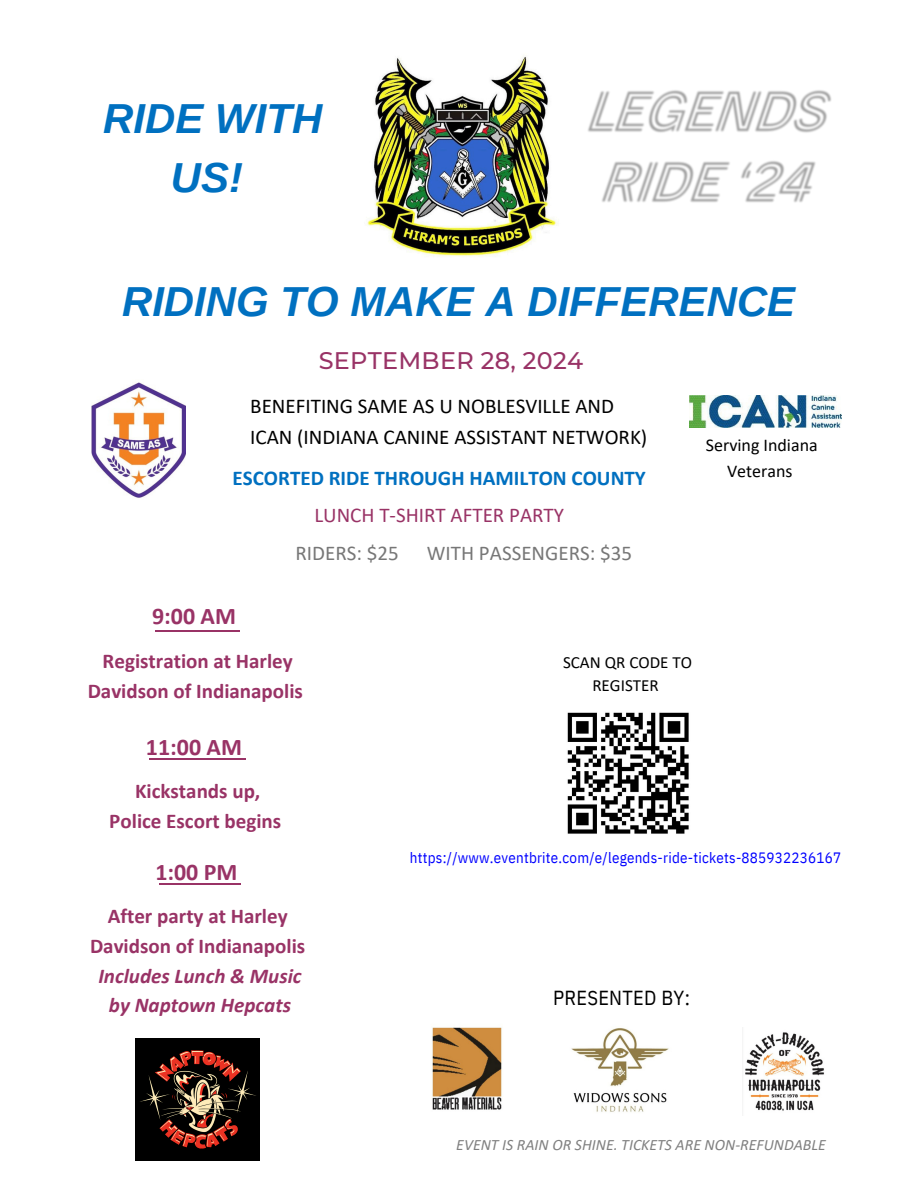
<style>
.page{position:relative;width:918px;height:1188px;background:#fff}
.page>*{position:absolute;margin:0;border:0;box-sizing:border-box;transform-origin:0 0}
.t1{font:italic 700 42px/59.7px "Arimo";color:#0070c0;text-align:center}
.t2{font:700 24px "Calibri";color:#936}
.t3{font:500 24px "Montserrat";letter-spacing:.01em;color:#936}
.t4{font:italic 700 21.15px/29.2px "Calibri";color:#936;text-align:center}
.t5{font:700 21px/30.3px "Calibri";color:#936;text-align:center}
.t6{font:21px/30.3px "Calibri";color:#000}
.t7{font:700 21px/37.2px "Calibri";color:#0070c0;text-align:center}
.t8{font:21px "Calibri";color:#777}
.t9{font:20.25px "IBM Plex Sans Cond";letter-spacing:.015em;color:#000}
.t10{font:18px/25.8px "Calibri";color:#000;text-align:center}
.t11{font:17.1px/23.1px "Calibri";color:#000;text-align:center}
.t12{font:italic 15.75px "Calibri";color:#808080}
.t13{font:15px "IBM Plex Sans Cond";letter-spacing:.015em;color:#00f}
.s1{font-weight:400;color:#936}
</style>
<div class="page">
<img style="left:92px;top:382px;width:93px;height:116px">
<img style="left:367px;top:56px;width:191px;height:201px">
<img style="left:549px;top:60px;width:238px;height:119px">
<img style="left:787px;top:90px;width:45px;height:40px">
<img style="left:563px;top:130px;width:132px;height:73px">
<img style="left:695px;top:130px;width:122px;height:73px">
<img style="left:135px;top:1038px;width:125px;height:123px">
<img style="left:571px;top:1028px;width:98px;height:84px">
<img style="left:432px;top:1027px;width:70px;height:83px">
<img style="left:742px;top:1032px;width:82px;height:79px">
<img style="left:690px;top:395px;width:152px;height:33px">
<hr style="left:156px;top:631px;width:84px;height:1px;background:#936">
<hr style="left:150px;top:759px;width:96px;height:1px;background:#936">
<hr style="left:159px;top:884px;width:82px;height:1px;background:#936">
<img style="left:567px;top:712px;width:122px;height:122px">
<p class="t1" style="left:103px;top:88px;width:221px">RIDE WITH<br>US!</p>
<p class="t1" style="left:122px;top:272px;width:675px">RIDING TO MAKE A DIFFERENCE</p>
<h5 class="t3" style="left:319px;top:345px;width:266px">SEPTEMBER 28, 2024</h5>
<h4 class="t6" style="left:250px;top:393px;width:399px">BENEFITING SAME AS U NOBLESVILLE AND<br>ICAN (INDIANA CANINE ASSISTANT NETWORK)</h4>
<h4 class="t7" style="left:233px;top:461px;width:415px">ESCORTED RIDE THROUGH HAMILTON COUNTY<br><span class="s1">LUNCH T-SHIRT AFTER PARTY</span></h4>
<h4 class="t8" style="left:295px;top:545px;width:105px">RIDERS: $25</h4>
<p class="t8" style="left:427px;top:545px;width:207px">WITH PASSENGERS: $35</p>
<p class="t10" style="left:706px;top:433px;width:113px">Serving Indiana<br>Veterans</p>
<h2 class="t2" style="left:152px;top:606px;width:85px">9:00 AM</h2>
<h6 class="t5" style="left:88px;top:647px;width:217px">Registration at Harley<br>Davidson of Indianapolis</h6>
<h4 class="t2" style="left:146px;top:737px;width:98px">11:00 AM</h4>
<p class="t5" style="left:109px;top:777px;width:174px">Kickstands up,<br>Police Escort begins</p>
<p class="t11" style="left:563px;top:652px;width:131px">SCAN QR CODE TO<br>REGISTER</p>
<h4 class="t2" style="left:155px;top:862px;width:84px">1:00 PM</h4>
<h2 class="t5" style="left:108px;top:902px;width:182px">After party at Harley</h2>
<p class="t5" style="left:90px;top:933px;width:217px">Davidson of Indianapolis</p>
<h2 class="t4" style="left:98px;top:963px;width:205px">Includes Lunch &amp; Music by Naptown Hepcats</h2>
<h3 class="t13" style="left:410px;top:848px;width:433px">https://www.eventbrite.com/e/legends-ride-tickets-885932236167</h3>
<h3 class="t9" style="left:553px;top:984px;width:138px">PRESENTED BY:</h3>
<h3 class="t12" style="left:456px;top:1138px;width:371px">EVENT IS RAIN OR SHINE. TICKETS ARE NON-REFUNDABLE</h3>
</div>
